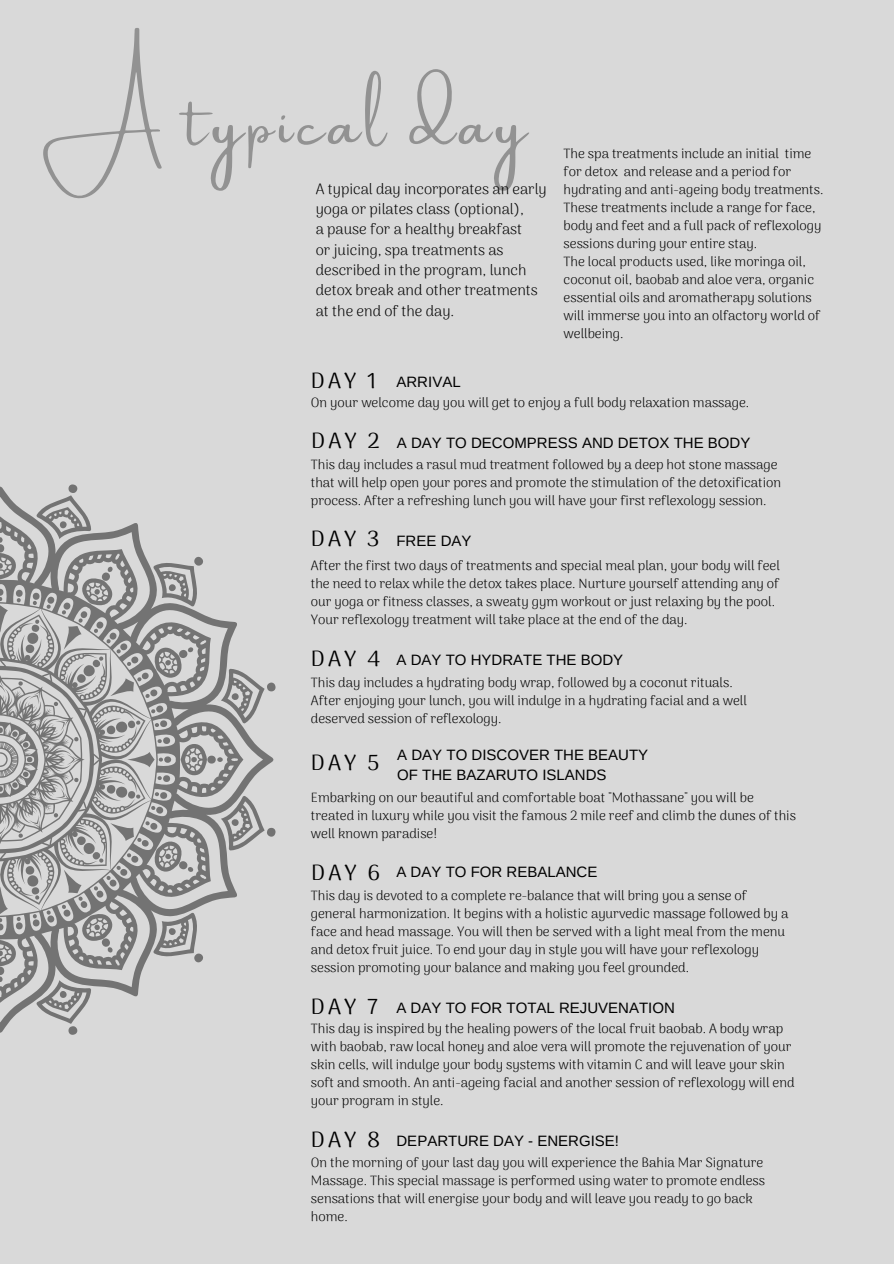
<style>
.page{position:relative;width:894px;height:1264px;background:#fff}
.page>*{position:absolute;margin:0;border:0;box-sizing:border-box;transform-origin:0 0}
.t1{font:59.55px "Amsterdam One";letter-spacing:.08em;color:#929292}
.t2{font:21.9px "Arima Madurai";letter-spacing:.14em;color:#000}
.t3{font:300 15px/20.2px "Arima Madurai";color:#000}
.t4{font:15px/20.2px "Arimo";color:#000}
.t5{font:300 13.5px/18px "Arima Madurai";color:#000}
</style>
<div class="page">
<div style="left:0;top:0;width:893px;height:1263px;background:#d9d9d9"></div>
<svg style="left:0;top:484px;width:275px;height:550px"></svg>
<h1 class="t1" style="left:43px;top:92px;width:484px">A typical day</h1>
<h4 class="t3" style="left:316px;top:179px;width:232px">A typical day incorporates an early yoga or pilates class (optional),<br>a pause for a healthy breakfast<br>or juicing, spa treatments as described in the program, lunch detox break and other treatments</h4>
<p class="t3" style="left:316px;top:300px;width:140px">at the end of the day.</p>
<p class="t5" style="left:563px;top:144px;width:261px">The spa treatments include an initial time for detox and release and a period for hydrating and anti-ageing body treatments.<br>These treatments include a range for face, body and feet and a full pack of reflexology sessions during your entire stay.</p>
<h2 class="t5" style="left:563px;top:252px;width:258px">The local products used, like moringa oil, coconut oil, baobab and aloe vera, organic essential oils and aromatherapy solutions will immerse you into an olfactory world of wellbeing.</h2>
<h2 class="t2" style="left:311px;top:367px;width:67px">DAY 1</h2>
<h3 class="t5" style="left:311px;top:393px;width:440px">On your welcome day you will get to enjoy a full body relaxation massage.</h3>
<p class="t4" style="left:396px;top:372px;width:66px">ARRIVAL</p>
<h3 class="t2" style="left:311px;top:428px;width:70px">DAY 2</h3>
<p class="t5" style="left:311px;top:455px;width:471px">This day includes a rasul mud treatment followed by a deep hot stone massage that will help open your pores and promote the stimulation of the detoxification process. After a refreshing lunch you will have your first reflexology session.</p>
<p class="t4" style="left:397px;top:432px;width:355px">A DAY TO DECOMPRESS AND DETOX THE BODY</p>
<h2 class="t2" style="left:311px;top:526px;width:70px">DAY 3</h2>
<h3 class="t5" style="left:311px;top:556px;width:470px">After the first two days of treatments and special meal plan, your body will feel the need to relax while the detox takes place. Nurture yourself attending any of our yoga or fitness classes, a sweaty gym workout or just relaxing by the pool.<br>Your reflexology treatment will take place at the end of the day.</h3>
<p class="t4" style="left:396px;top:530px;width:76px">FREE DAY</p>
<p class="t2" style="left:311px;top:645px;width:71px">DAY 4</p>
<p class="t4" style="left:396px;top:649px;width:228px">A DAY TO HYDRATE THE BODY</p>
<h2 class="t5" style="left:311px;top:673px;width:423px">This day includes a hydrating body wrap, followed by a coconut rituals.</h2>
<h3 class="t5" style="left:311px;top:691px;width:437px">After enjoying your lunch, you will indulge in a hydrating facial and a well deserved session of reflexology.</h3>
<p class="t4" style="left:397px;top:744px;width:252px">A DAY TO DISCOVER THE BEAUTY<br>OF THE BAZARUTO ISLANDS</p>
<h3 class="t2" style="left:311px;top:750px;width:70px">DAY 5</h3>
<h2 class="t5" style="left:311px;top:788px;width:486px">Embarking on our beautiful and comfortable boat "Mothassane" you will be treated in luxury while you visit the famous 2 mile reef and climb the dunes of this well known paradise!</h2>
<h2 class="t2" style="left:311px;top:859px;width:71px">DAY 6</h2>
<h3 class="t5" style="left:311px;top:886px;width:479px">This day is devoted to a complete re-balance that will bring you a sense of general harmonization. It begins with a holistic ayurvedic massage followed by a face and head massage. You will then be served with a light meal from the menu and detox fruit juice. To end your day in style you will have your reflexology session promoting your balance and making you feel grounded.</h3>
<p class="t4" style="left:396px;top:862px;width:202px">A DAY TO FOR REBALANCE</p>
<h2 class="t2" style="left:311px;top:993px;width:69px">DAY 7</h2>
<h3 class="t5" style="left:311px;top:1019px;width:485px">This day is inspired by the healing powers of the local fruit baobab. A body wrap with baobab, raw local honey and aloe vera will promote the rejuvenation of your skin cells, will indulge your body systems with vitamin C and will leave your skin soft and smooth. An anti-ageing facial and another session of reflexology will end your program in style.</h3>
<p class="t4" style="left:396px;top:998px;width:280px">A DAY TO FOR TOTAL REJUVENATION</p>
<h2 class="t2" style="left:311px;top:1126px;width:71px">DAY 8</h2>
<h3 class="t5" style="left:311px;top:1153px;width:455px">On the morning of your last day you will experience the Bahia Mar Signature Massage. This special massage is performed using water to promote endless sensations that will energise your body and will leave you ready to go back home.</h3>
<p class="t4" style="left:396px;top:1130px;width:224px">DEPARTURE DAY - ENERGISE!</p>
</div>
